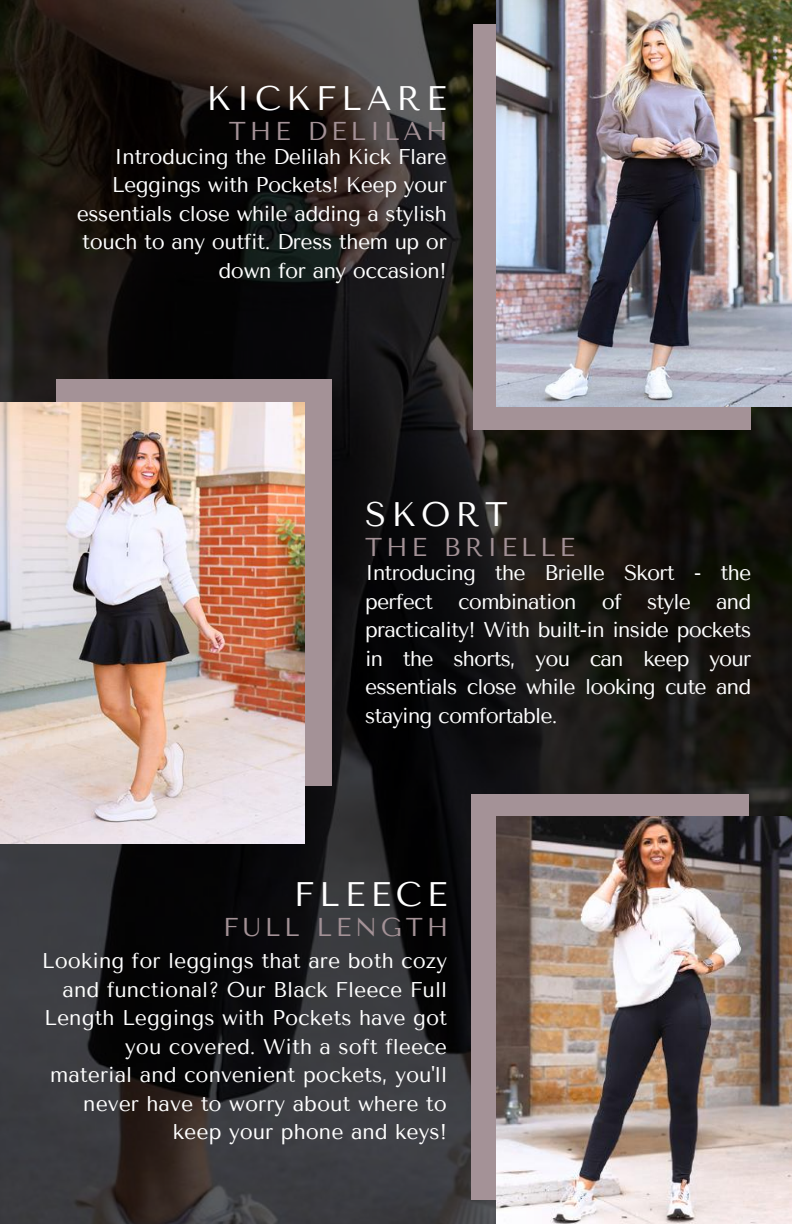
<style>
.page{position:relative;width:792px;height:1224px;background:#fff}
.page>*{position:absolute;margin:0;border:0;box-sizing:border-box;transform-origin:0 0}
.t1{font:34px "Tenor Sans";letter-spacing:.15em;color:#fff}
.t2{font:25.8px "Tenor Sans";letter-spacing:.15em;color:#a49297}
.t3{font:21.2px/28.4px "Tenor Sans";color:#fff;text-align:justify}
.t4{font:21.2px/28.4px "Tenor Sans";letter-spacing:-.02em;color:#fff;text-align:right}
</style>
<div class="page">
<img style="left:0;top:0;width:792px;height:1224px">
<div style="left:56px;top:380px;width:276px;height:406px;background:#a49297"></div>
<img style="left:0;top:403px;width:304px;height:441px">
<div style="left:473px;top:24px;width:278px;height:405px;background:#a49297"></div>
<img style="left:497px;top:0;width:295px;height:406px">
<div style="left:471px;top:794px;width:278px;height:406px;background:#a49297"></div>
<img style="left:497px;top:817px;width:295px;height:407px">
<h1 class="t1" style="left:206px;top:79px;width:242px">KICKFLARE</h1>
<p class="t2" style="left:229px;top:116px;width:220px">THE DELILAH</p>
<p class="t4" style="left:77px;top:143px;width:372px">Introducing the Delilah Kick Flare Leggings with Pockets! Keep your essentials close while adding a stylish touch to any outfit. Dress them up or down for any occasion!</p>
<h1 class="t1" style="left:365px;top:495px;width:144px">SKORT</h1>
<p class="t2" style="left:365px;top:533px;width:211px">THE BRIELLE</p>
<p class="t3" style="left:365px;top:559px;width:388px">Introducing the Brielle Skort - the perfect combination of style and practicality! With built-in inside pockets in the shorts, you can keep your essentials close while looking cute and staying comfortable.</p>
<h1 class="t1" style="left:294px;top:875px;width:155px">FLEECE</h1>
<p class="t2" style="left:223px;top:913px;width:227px">FULL LENGTH</p>
<p class="t3" style="left:42px;top:947px;width:407px;text-align:right">Looking for leggings that are both cozy and functional? Our Black Fleece Full Length Leggings with Pockets have got you covered. With a soft fleece material and convenient pockets, you'll never have to worry about where to keep your phone and keys!</p>
</div>
